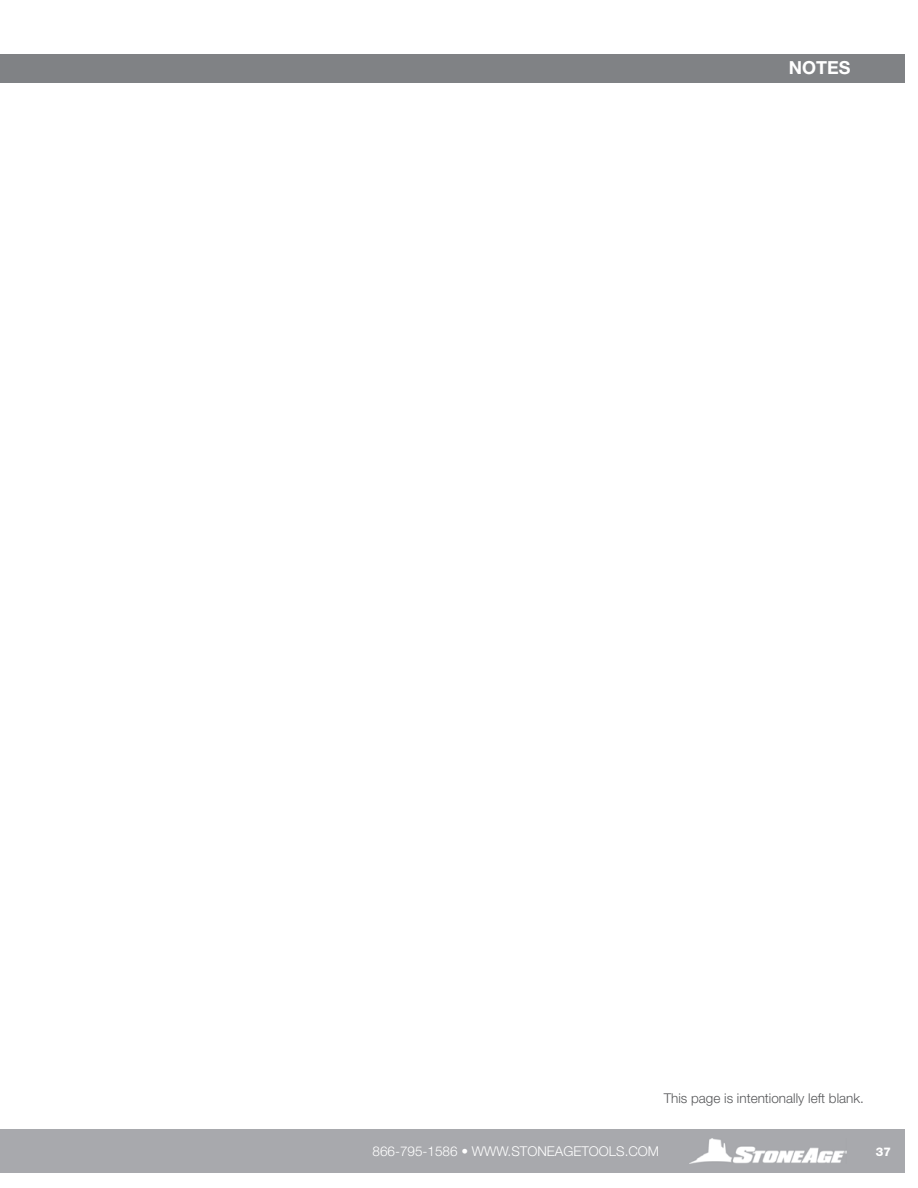
<style>
.page{position:relative;width:918px;height:1188px;background:#fff}
.page>*{position:absolute;margin:0;border:0;box-sizing:border-box;transform-origin:0 0}
.t1{font:700 18px "Helvetica Neue LT Std";color:#fff}
.t2{font:300 13.5px "Helvetica Neue LT Std";color:#fff}
.t3{font:300 13.5px "Helvetica Neue LT Std";color:#57585a}
.t4{font:800 12px "Helvetica Neue LT Std";color:#fff}
</style>
<div class="page">
<div style="left:0;top:1129px;width:904px;height:44px;background:#a8a9ad"></div>
<img style="left:689px;top:1139px;width:157px;height:25px">
<div style="left:0;top:54px;width:904px;height:29px;background:#808285"></div>
<h1 class="t1" style="left:789px;top:57px;width:63px">NOTES</h1>
<p class="t3" style="left:664px;top:1090px;width:202px">This page is intentionally left blank.</p>
<p class="t2" style="left:373px;top:1143px;width:288px">866-795-1586 • WWW.STONEAGETOOLS.COM</p>
<p class="t4" style="left:876px;top:1144px;width:17px">37</p>
</div>
